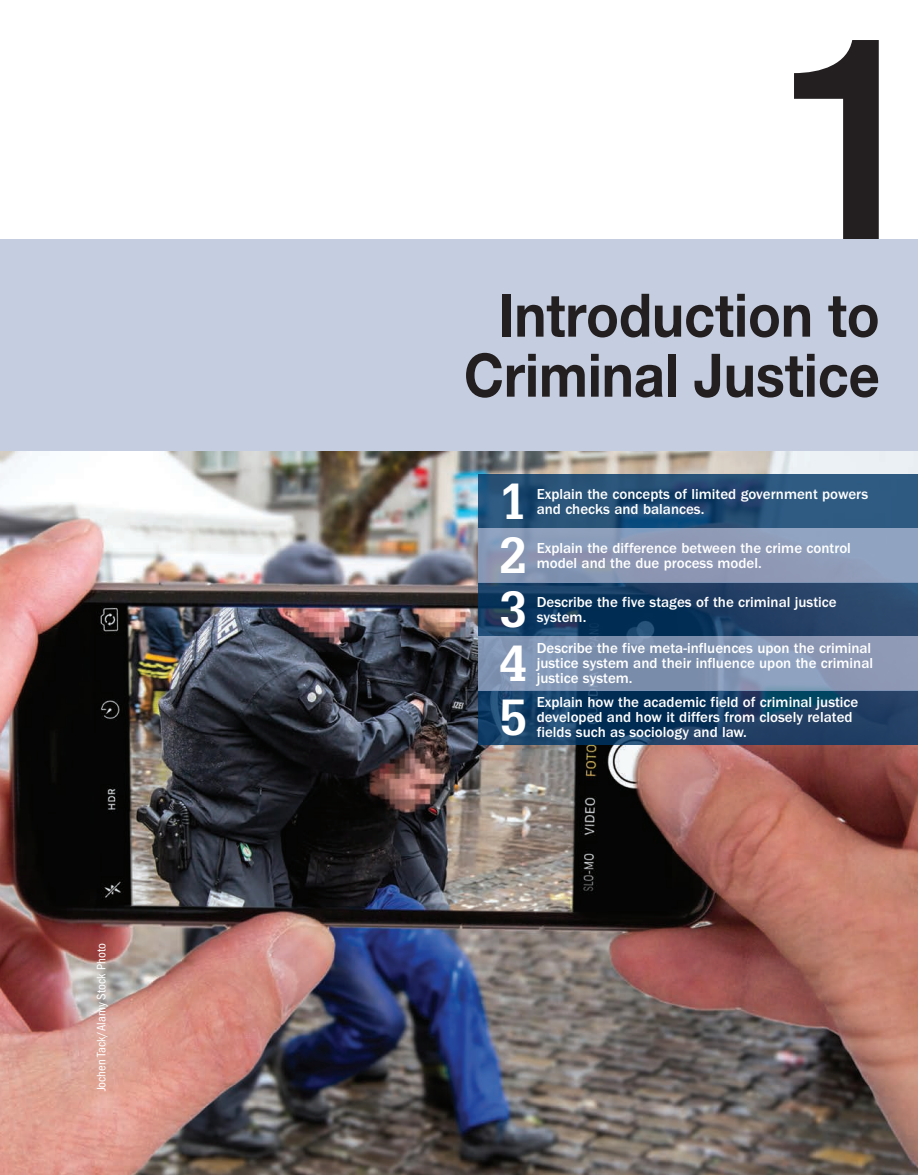
<style>
.page{position:relative;width:918px;height:1175px;background:#fff}
.page>*{position:absolute;margin:0;border:0;box-sizing:border-box;transform-origin:0 0}
.t1{font:500 285.15px "Helvetica Neue LTW1 G";color:#231f20}
.t2{font:700 60px/60px "Helvetica Neue LTW1 G";color:#231f20;text-align:center;scale:.9 1}
.t3{font:700 49.5px "Glypha LT Pro";color:#fff}
.t4{font:500 15px/15px "ITC Franklin Gothic Std";color:#fff}
.t5{font:condensed 12.75px "ITC Franklin Gothic Std";color:#fff}
</style>
<div class="page">
<img style="left:0;top:451px;width:918px;height:723px">
<div style="left:0;top:240px;width:918px;height:211px;background:#c5cee0"></div>
<svg style="left:478px;top:582px;width:440px;height:54px;background:#1c3e64"></svg>
<svg style="left:478px;top:690px;width:440px;height:54px;background:#173d63"></svg>
<div style="left:478px;top:528px;width:440px;height:54px;background:#8e9ab6"></div>
<div style="left:478px;top:636px;width:440px;height:54px;background:linear-gradient(to right,#7b91b0,#8d9ab7)"></div>
<svg style="left:478px;top:474px;width:440px;height:54px;background:#255078"></svg>
<p class="t5" style="left:94px;top:1091px;width:150px;rotate:-90deg">Jochen Tack/Alamy Stock Photo</p>
<h1 class="t1" style="left:779px;top:-33px;width:160px">1</h1>
<h2 class="t2" style="left:464px;top:285px;width:463px">Introduction to<br>Criminal Justice</h2>
<h3 class="t3" style="left:499px;top:470px;width:29px">1</h3>
<h3 class="t3" style="left:499px;top:524px;width:29px">2</h3>
<p class="t4" style="left:537px;top:486px;width:333px">Explain the concepts of limited government powers</p>
<p class="t4" style="left:537px;top:501px;width:169px">and checks and balances.</p>
<p class="t4" style="left:537px;top:540px;width:316px">Explain the difference between the crime control model and the due process model.</p>
<h3 class="t3" style="left:499px;top:578px;width:29px">3</h3>
<p class="t4" style="left:537px;top:594px;width:302px">Describe the five stages of the criminal justice</p>
<p class="t4" style="left:537px;top:609px;width:51px">system.</p>
<h3 class="t3" style="left:499px;top:632px;width:29px">4</h3>
<p class="t4" style="left:537px;top:641px;width:338px">Describe the five meta-influences upon the criminal justice system and their influence upon the criminal</p>
<p class="t4" style="left:537px;top:671px;width:97px">justice system.</p>
<h3 class="t3" style="left:499px;top:686px;width:29px">5</h3>
<p class="t4" style="left:537px;top:695px;width:323px">Explain how the academic field of criminal justice developed and how it differs from closely related</p>
<p class="t4" style="left:537px;top:725px;width:212px">fields such as sociology and law.</p>
</div>
